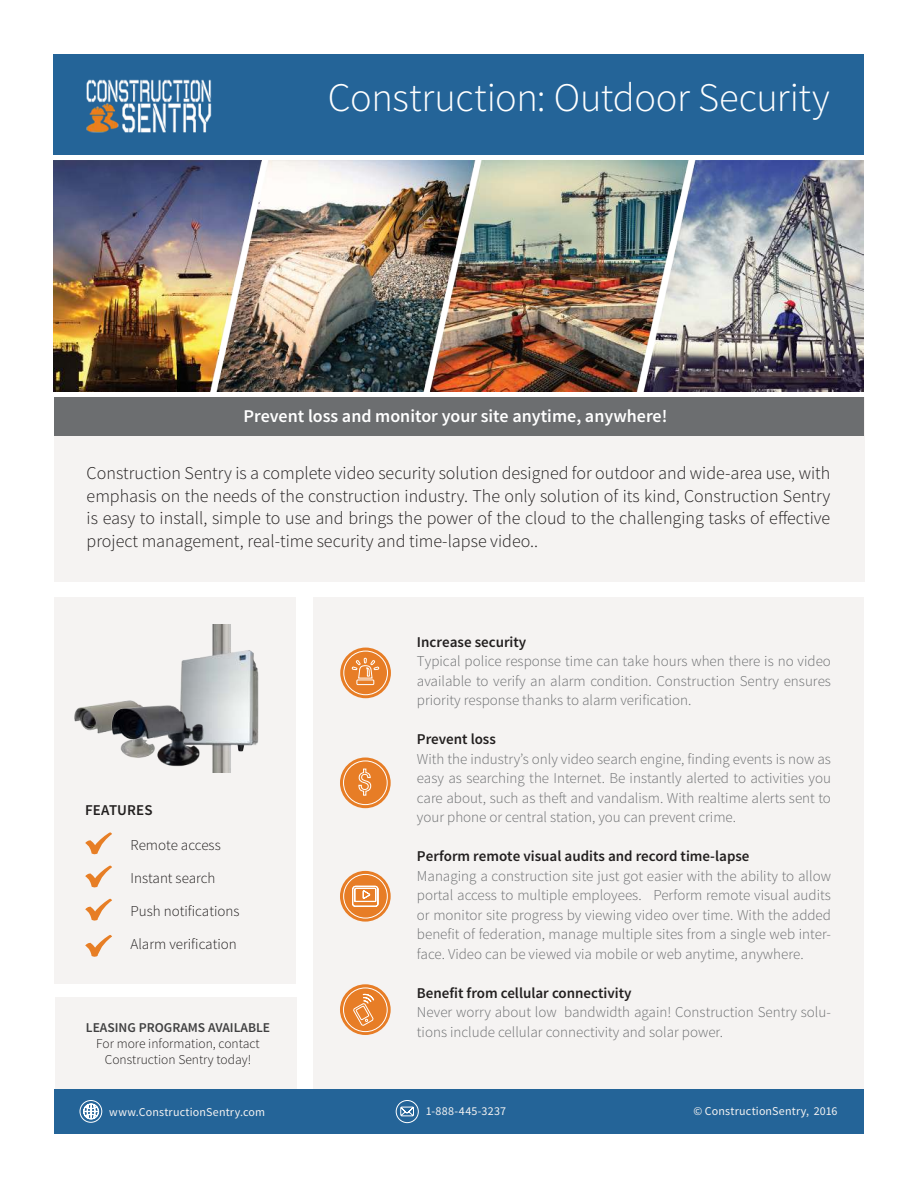
<style>
.page{position:relative;width:918px;height:1188px;background:#fff}
.page>*{position:absolute;margin:0;border:0;box-sizing:border-box;transform-origin:0 0}
.t1{font:300 40.5px "Source Sans Pro";letter-spacing:-.01em;color:#fff}
.t2{font:300 18px/22.5px "Source Sans Pro";color:#221f1f;text-align:justify}
.t3{font:600 18px "Source Sans Pro";color:#fff}
.t4{font:300 15px/19.5px "Source Sans Pro";color:#6c6e70;text-align:justify}
.t5{font:600 15px "Source Sans Pro";color:#221f1f}
.t6{font:300 15px "Source Sans Pro";color:#221f1f}
.t7{font:300 13.5px/16.2px "Source Sans Pro";color:#221f1f;text-align:center}
.t8{font:600 13.5px "Source Sans Pro";color:#404041}
.t9{font:12px "Source Sans Pro";letter-spacing:.015em;color:#f5f3f2}
</style>
<div class="page">
<div style="left:54px;top:597px;width:242px;height:387px;background:#f5f3f2"></div>
<div style="left:55px;top:397px;width:810px;height:184px;background:#f5f3f2"></div>
<div style="left:314px;top:597px;width:550px;height:518px;background:#f5f3f2"></div>
<div style="left:55px;top:997px;width:241px;height:123px;background:#f5f3f2"></div>
<div style="left:54px;top:54px;width:810px;height:101px;background:#246498"></div>
<div style="left:55px;top:397px;width:809px;height:38px;background:#6c6e70"></div>
<svg style="left:340px;top:984px;width:51px;height:51px"></svg>
<div style="left:343px;top:988px;width:45px;height:44px;border:1px solid #fff;border-radius:50%"></div>
<svg style="left:353px;top:993px;width:22px;height:33px"></svg>
<div style="left:340px;top:758px;width:51px;height:50px;background:#e77d26;border-radius:50%"></div>
<div style="left:343px;top:761px;width:45px;height:44px;border:1px solid #fff;border-radius:50%"></div>
<svg style="left:358px;top:769px;width:13px;height:27px"></svg>
<svg style="left:340px;top:871px;width:51px;height:51px"></svg>
<div style="left:343px;top:874px;width:45px;height:44px;border:1px solid #fff;border-radius:50%"></div>
<svg style="left:352px;top:886px;width:27px;height:21px"></svg>
<svg style="left:340px;top:648px;width:51px;height:50px"></svg>
<div style="left:343px;top:651px;width:45px;height:44px;border:1px solid #fff;border-radius:50%"></div>
<div style="left:357px;top:680px;width:17px;height:5px;border:1px solid #fff"></div>
<svg style="left:351px;top:658px;width:29px;height:21px"></svg>
<svg style="left:85px;top:832px;width:27px;height:22px"></svg>
<div style="left:55px;top:1089px;width:809px;height:45px;background:#246498"></div>
<svg style="left:83px;top:1103px;width:16px;height:16px"></svg>
<div style="left:80px;top:1100px;width:22px;height:23px;border:1px solid #fff;border-radius:50%"></div>
<svg style="left:395px;top:1100px;width:24px;height:23px"></svg>
<img style="left:86px;top:79px;width:126px;height:54px">
<img style="left:54px;top:161px;width:810px;height:231px">
<img style="left:180px;top:624px;width:79px;height:148px">
<img style="left:74px;top:704px;width:27px;height:30px">
<img style="left:101px;top:696px;width:113px;height:76px">
<svg style="left:85px;top:866px;width:27px;height:21px"></svg>
<svg style="left:85px;top:899px;width:27px;height:22px"></svg>
<svg style="left:85px;top:935px;width:27px;height:22px"></svg>
<h1 class="t1" style="left:328px;top:82px;width:504px">Construction: Outdoor Security</h1>
<p class="t3" style="left:244px;top:409px;width:425px">Prevent loss and monitor your site anytime, anywhere!</p>
<p class="t2" style="left:87px;top:463px;width:745px">Construction Sentry is a complete video security solution designed for outdoor and wide-area use, with emphasis on the needs of the construction industry. The only solution of its kind, Construction Sentry is easy to install, simple to use and brings the power of the cloud to the challenging tasks of effective project management, real-time security and time-lapse video..</p>
<p class="t5" style="left:85px;top:804px;width:69px">FEATURES</p>
<p class="t6" style="left:130px;top:839px;width:92px">Remote access</p>
<p class="t6" style="left:130px;top:872px;width:86px">Instant search</p>
<p class="t6" style="left:130px;top:905px;width:111px">Push notifications</p>
<p class="t6" style="left:130px;top:938px;width:108px">Alarm verification</p>
<p class="t8" style="left:86px;top:1022px;width:186px">LEASING PROGRAMS AVAILABLE</p>
<p class="t7" style="left:96px;top:1036px;width:165px">For more information, contact<br>Construction Sentry today!</p>
<p class="t5" style="left:417px;top:636px;width:111px">Increase security</p>
<p class="t4" style="left:417px;top:653px;width:416px">Typical police response time can take hours when there is no video available to verify an alarm condition. Construction Sentry ensures priority response thanks to alarm verification.</p>
<p class="t5" style="left:417px;top:734px;width:80px">Prevent loss</p>
<p class="t4" style="left:417px;top:750px;width:416px">With the industry’s only video search engine, finding events is now as easy as searching the Internet. Be instantly alerted to activities you care about, such as theft and vandalism. With realtime alerts sent to your phone or central station, you can prevent crime.</p>
<p class="t5" style="left:417px;top:851px;width:334px">Perform remote visual audits and record time-lapse</p>
<p class="t4" style="left:417px;top:867px;width:416px">Managing a construction site just got easier with the ability to allow portal access to multiple employees. Perform remote visual audits or monitor site progress by viewing video over time. With the added benefit of federation, manage multiple sites from a single web inter&shy;face. Video can be viewed via mobile or web anytime, anywhere.</p>
<p class="t5" style="left:417px;top:987px;width:216px">Benefit from cellular connectivity</p>
<p class="t4" style="left:417px;top:1004px;width:416px">Never worry about low bandwidth again! Construction Sentry solu&shy;tions include cellular connectivity and solar power.</p>
<p class="t9" style="left:109px;top:1107px;width:157px">www.ConstructionSentry.com</p>
<p class="t9" style="left:426px;top:1107px;width:82px">1-888-445-3237</p>
<p class="t9" style="left:693px;top:1107px;width:146px">© ConstructionSentry, 2016</p>
</div>
